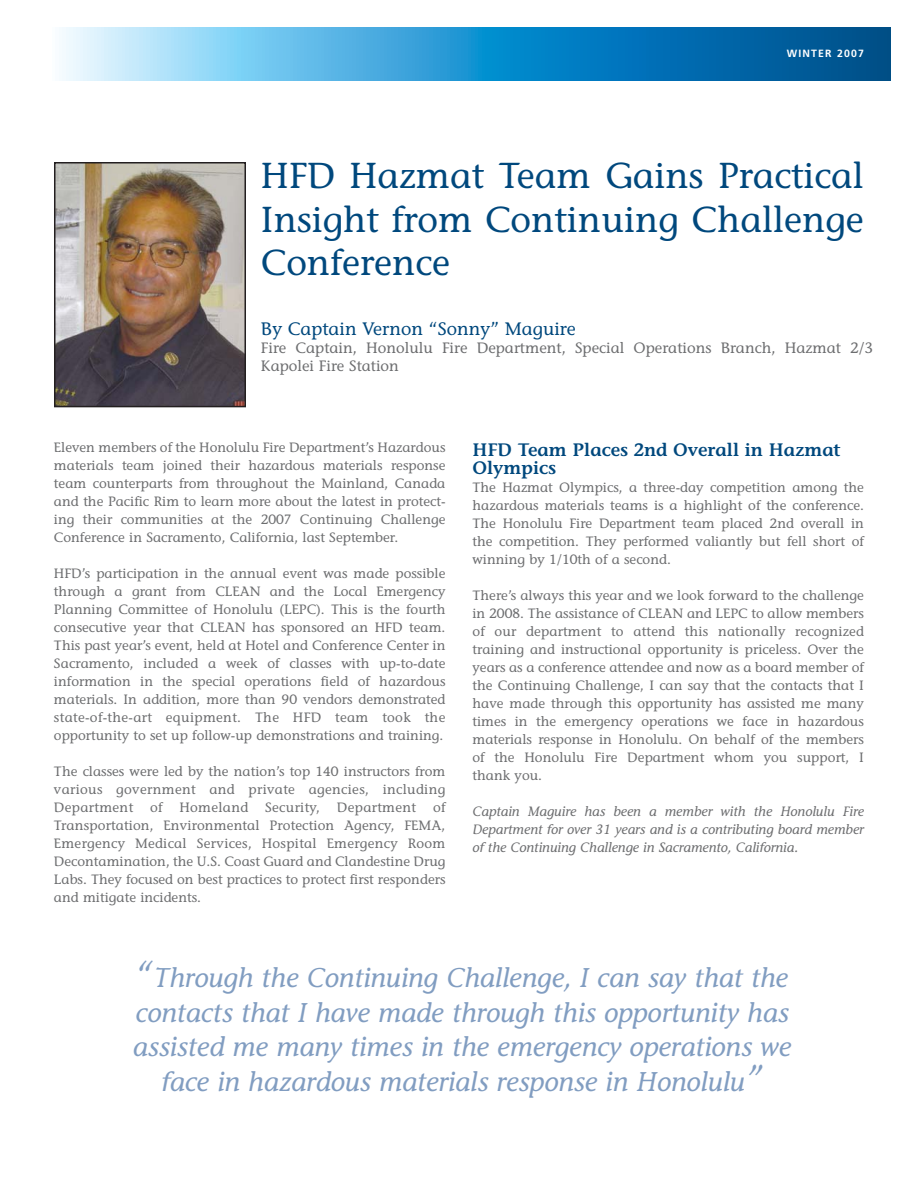
<style>
.page{position:relative;width:918px;height:1188px;background:#fff}
.page>*{position:absolute;margin:0;border:0;box-sizing:border-box;transform-origin:0 0}
.t1{font:36px/43.2px "Stone Informal";color:#00487d;text-align:justify}
.t2{font:italic 27px/34.5px "Stone Informal";color:#819dc1;text-align:center}
.t3{font:600 18px/18px "Stone Informal";color:#00487d}
.t4{font:18px "Stone Informal";color:#00487d}
.t5{font:15px/18px "Stone Informal";color:#6d6e70}
.t6{font:13.5px/18px "Stone Informal";color:#6d6e70;text-align:justify}
.t7{font:italic 13.5px/18px "Stone Informal";color:#6d6e70;text-align:justify}
.t8{font:700 10.5px "Frutiger";letter-spacing:.11em;color:#fff}
.s1{font-size:36px}
</style>
<div class="page">
<svg style="left:62px;top:27px;width:829px;height:54px;background:#3e99cd"></svg>
<img style="left:57px;top:165px;width:186px;height:239px">
<div style="left:54px;top:162px;width:192px;height:245px;border:2px solid #231f20"></div>
<p class="t8" style="left:787px;top:49px;width:79px">WINTER 2007</p>
<h1 class="t1" style="left:261px;top:158px;width:605px">HFD Hazmat Team Gains Practical Insight from Continuing Challenge Conference</h1>
<h3 class="t4" style="left:261px;top:322px;width:316px">By Captain Vernon “Sonny” Maguire</h3>
<p class="t5" style="left:261px;top:340px;width:614px">Fire Captain, Honolulu Fire Department, Special Operations Branch, Hazmat 2/3<br>Kapolei Fire Station</p>
<p class="t6" style="left:54px;top:440px;width:393px">Eleven members of the Honolulu Fire Department’s Hazardous materials team joined their hazardous materials response team counterparts from throughout the Mainland, Canada and the Pacific Rim to learn more about the latest in protect&shy;ing their communities at the 2007 Continuing Challenge Conference in Sacramento, California, last September.</p>
<p class="t6" style="left:54px;top:566px;width:393px">HFD’s participation in the annual event was made possible through a grant from CLEAN and the Local Emergency Planning Committee of Honolulu (LEPC). This is the fourth consecutive year that CLEAN has sponsored an HFD team.<br>This past year’s event, held at Hotel and Conference Center in Sacramento, included a week of classes with up-to-date information in the special operations field of hazardous materials. In addition, more than 90 vendors demonstrated state-of-the-art equipment. The HFD team took the opportunity to set up follow-up demonstrations and training.</p>
<p class="t6" style="left:54px;top:764px;width:393px">The classes were led by the nation’s top 140 instructors from various government and private agencies, including Department of Homeland Security, Department of Transportation, Environmental Protection Agency, FEMA, Emergency Medical Services, Hospital Emergency Room Decontamination, the U.S. Coast Guard and Clandestine Drug Labs. They focused on best practices to protect first responders and mitigate incidents.</p>
<h3 class="t3" style="left:472px;top:442px;width:370px">HFD Team Places 2nd Overall in Hazmat<br>Olympics</h3>
<p class="t6" style="left:472px;top:479px;width:393px">The Hazmat Olympics, a three-day competition among the hazardous materials teams is a highlight of the conference.<br>The Honolulu Fire Department team placed 2nd overall in the competition. They performed valiantly but fell short of winning by 1/10th of a second.</p>
<p class="t6" style="left:472px;top:587px;width:393px">There’s always this year and we look forward to the challenge in 2008. The assistance of CLEAN and LEPC to allow members of our department to attend this nationally recognized training and instructional opportunity is priceless. Over the years as a conference attendee and now as a board member of the Continuing Challenge, I can say that the contacts that I have made through this opportunity has assisted me many times in the emergency operations we face in hazardous materials response in Honolulu. On behalf of the members of the Honolulu Fire Department whom you support, I thank you.</p>
<p class="t7" style="left:472px;top:803px;width:393px">Captain Maguire has been a member with the Honolulu Fire Department for over 31 years and is a contributing board member of the Continuing Challenge in Sacramento, California.</p>
<h2 class="t2" style="left:133px;top:963px;width:660px"><span class="s1">“</span>Through the Continuing Challenge, I can say that the contacts that I have made through this opportunity has assisted me many times in the emergency operations we face in hazardous materials response in Honolulu<span class="s1">”</span></h2>
</div>
